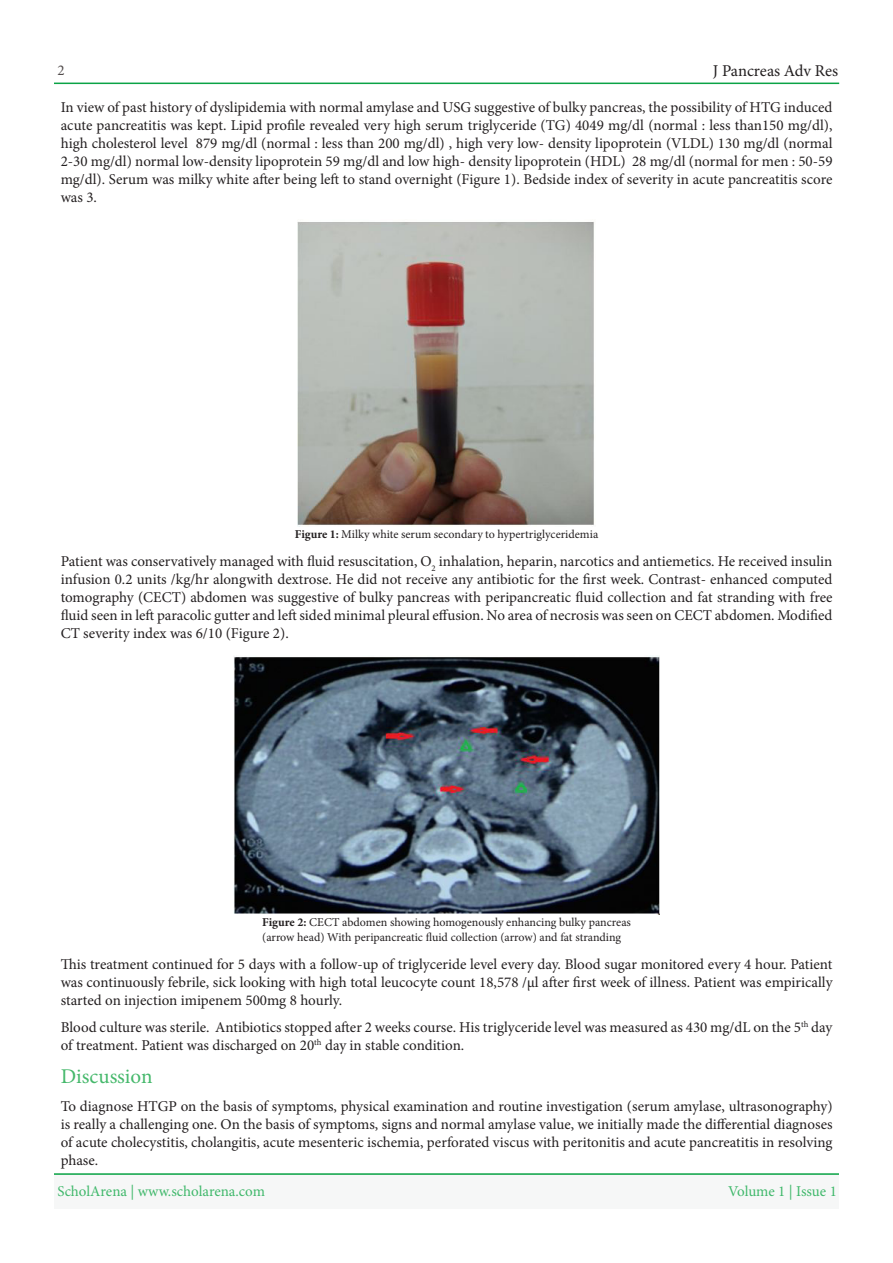
<style>
.page{position:relative;width:893px;height:1263px;background:#fff}
.page>*{position:absolute;margin:0;border:0;box-sizing:border-box;transform-origin:0 0}
.t1{font:21px "Minion Pro";color:#45b86b}
.t2{font:16.5px "Minion Pro";letter-spacing:-.005em;color:#231f20}
.t3{font:15px/18px "Minion Pro";color:#231f20;text-align:justify}
.t4{font:15px "Minion Pro";letter-spacing:-.005em;color:#40b86b}
.t5{font:15px "Minion Pro";color:#524c4c}
.t6{font:12px/14.4px "Minion Pro";color:#231f20}
.t7{font:8.7px "Minion Pro";color:#231f20}
.s1{font-weight:700}
</style>
<div class="page">
<hr style="left:54px;top:83px;width:785px;height:1px;background:#0aa345">
<div style="left:54px;top:1174px;width:785px;height:35px;background:#f6f7f7"></div>
<hr style="left:54px;top:1173px;width:785px;height:2px;background:#0aa345">
<img style="left:298px;top:222px;width:296px;height:304px">
<img style="left:234px;top:656px;width:425px;height:258px">
<p class="t5" style="left:57px;top:60px;width:9px">2</p>
<p class="t2" style="left:713px;top:59px;width:127px">J Pancreas Adv Res</p>
<p class="t3" style="left:61px;top:98px;width:773px;text-align:right">In view of past history of dyslipidemia with normal amylase and USG suggestive of bulky pancreas, the possibility of HTG induced acute pancreatitis was kept. Lipid profile revealed very high serum triglyceride (TG) 4049 mg/dl (normal : less than150 mg/dl ,(<br>879 mg/dl (normal : less than 200 mg/dl) , high very low- density lipoprotein (VLDL) 130 mg/dl (normal</p>
<p class="t3" style="left:61px;top:134px;width:773px;text-align:left">high cholesterol level<br>2-30 mg/dl) normal low-density lipoprotein 59 mg/dl and low high- density lipoprotein (HDL) 28 mg/dl (normal for men : 50-59 mg/dl .) Serum was milky white after being left to stand overnight (Figure .)1 Bedside index of severity in acute pancreatitis score was 3.</p>
<p class="t6" style="left:295px;top:527px;width:305px"><span class="s1">Figure 1:</span> Milky white serum secondary to hypertriglyceridemia</p>
<p class="t7" style="left:432px;top:563px;width:6px">2</p>
<p class="t3" style="left:61px;top:552px;width:773px;text-indent:378px">inhalation, heparin, narcotics and antiemetics. He received insulin infusion 0.2 units /kg/hr alongwith dextrose. He did not receive any antibiotic for the first week. Contrast- enhanced computed tomography (CECT) abdomen was suggestive of bulky pancreas with peripancreatic fluid collection and fat stranding with free fluid seen in left paracolic gutter and left sided minimal pleural effusion. No area of necrosis was seen on CECT abdomen. Modified CT severity index was 6/10 (Figure .(2</p>
<p class="t3" style="left:61px;top:552px;width:372px">Patient was conservatively managed with fluid resuscitation O,</p>
<p class="t6" style="left:262px;top:915px;width:370px"><span class="s1">Figure 2:</span> CECT abdomen showing homogenously enhancing bulky pancreas (arrow head) With peripancreatic fluid collection (arrow) and fat stranding</p>
<p class="t3" style="left:61px;top:955px;width:773px">This treatment continued for 5 days with a follow-up of triglyceride level every day. Blood sugar monitored every 4 hour. Patient was continuously febrile, sick looking with high total leucocyte count 18,578 /μl after first week of illness. Patient was empirically started on injection imipenem 500mg 8 hourly.</p>
<p class="t7" style="left:801px;top:1019px;width:9px">th</p>
<p class="t3" style="left:325px;top:1019px;width:477px;text-indent:-264px">Blood culture was sterile. Antibiotics stopped after 2 weeks course. His triglyceride level was measured as 430 mg/dL on the 5 day in stable condition.</p>
<p class="t3" style="left:811px;top:1019px;width:23px">day</p>
<p class="t7" style="left:314px;top:1037px;width:9px">th</p>
<p class="t3" style="left:61px;top:1037px;width:255px">of treatment. Patient was discharged on 20</p>
<p class="t1" style="left:61px;top:1062px;width:93px">Discussion</p>
<p class="t3" style="left:61px;top:1097px;width:773px">To diagnose HTGP on the basis of symptoms, physical examination and routine investigation (serum amylase, ultrasonography( is really a challenging one. On the basis of symptoms, signs and normal amylase value, we initially made the differential diagnoses of acute cholecystitis, cholangitis, acute mesenteric ischemia, perforated viscus with peritonitis and acute pancreatitis in resolving phase.</p>
<p class="t4" style="left:57px;top:1181px;width:209px">ScholArena | www.scholarena.com</p>
<p class="t4" style="left:728px;top:1181px;width:110px">Volume 1 | Issue 1</p>
</div>
